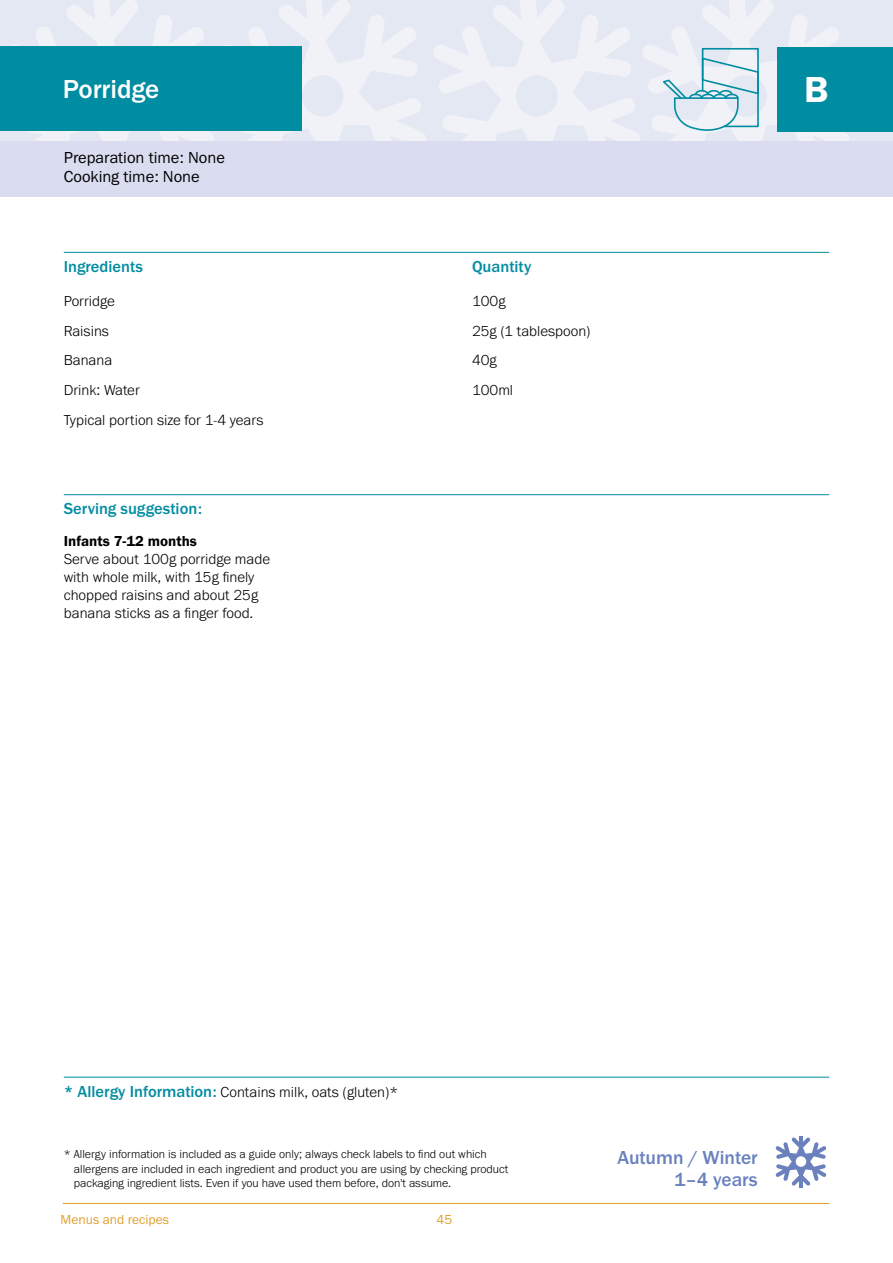
<style>
.page{position:relative;width:893px;height:1263px;background:#fff}
.page>*{position:absolute;margin:0;border:0;box-sizing:border-box;transform-origin:0 0}
.Tabs_text{font:37.5px "Franklin Gothic URW Dem";color:#fff}
.t1{font:500 27px "Franklin Gothic URW";letter-spacing:-.005em;color:#fff}
.Autumn_Winter_text_a{font:500 19.5px "Franklin Gothic URW";color:#6a81be}
.H5___Ingredients___M{font:500 16.5px "Franklin Gothic URW";color:#008ca1}
.Prep_time___cook_tim{font:16.5px/19.8px "Franklin Gothic URW Boo";color:#000}
.Serving_suggetsions{font:300 15px/18px "Franklin Gothic URW";color:#000}
.recipe_list{font:300 15px "Franklin Gothic URW";color:#000}
.t2{font:13.5px "Franklin Gothic URW Boo";color:#e19f2c}
.Footnote{font:300 12px/14.4px "Franklin Gothic URW";color:#000}
.s1{font-family:"Franklin Gothic URW Dem";font-weight:400}
.s2{font-weight:500;font-size:16.5px;color:#008ca1}
</style>
<div class="page">
<hr style="left:63px;top:1203px;width:766px;height:1px;background:#e19f2c">
<hr style="left:64px;top:252px;width:408px;height:1px;background:#008ca1">
<hr style="left:472px;top:252px;width:357px;height:1px;background:#008ca1">
<div style="left:0;top:0;width:893px;height:196px;background:#e4e8f3"></div>
<svg style="left:7px;top:0;width:419px;height:141px"></svg>
<div style="left:0;top:47px;width:302px;height:84px;background:#008ca1"></div>
<div style="left:0;top:141px;width:893px;height:56px;background:#daddf0"></div>
<div style="left:777px;top:47px;width:116px;height:84px;background:#008ca1"></div>
<svg style="left:434px;top:0;width:415px;height:141px"></svg>
<hr style="left:64px;top:494px;width:255px;height:1px;background:#008ca1">
<hr style="left:319px;top:494px;width:255px;height:1px;background:#008ca1">
<hr style="left:574px;top:494px;width:255px;height:1px;background:#008ca1">
<hr style="left:64px;top:1077px;width:765px;height:1px;background:#008ca1">
<svg style="left:775px;top:1136px;width:51px;height:51px"></svg>
<h2 class="t1" style="left:63px;top:72px;width:98px">Porridge</h2>
<p class="Tabs_text" style="left:804px;top:66px;width:26px">B</p>
<p class="Prep_time___cook_tim" style="left:64px;top:147px;width:163px">Preparation time: None<br>Cooking time: None</p>
<h5 class="H5___Ingredients___M" style="left:64px;top:256px;width:81px">Ingredients</h5>
<h5 class="H5___Ingredients___M" style="left:472px;top:256px;width:61px">Quantity</h5>
<p class="recipe_list" style="left:64px;top:291px;width:53px">Porridge</p>
<p class="recipe_list" style="left:472px;top:291px;width:35px">100g</p>
<p class="recipe_list" style="left:64px;top:321px;width:47px">Raisins</p>
<p class="recipe_list" style="left:472px;top:321px;width:120px">25g (1 tablespoon)</p>
<p class="recipe_list" style="left:64px;top:351px;width:50px">Banana</p>
<p class="recipe_list" style="left:472px;top:351px;width:26px">40g</p>
<p class="recipe_list" style="left:64px;top:381px;width:78px">Drink: Water</p>
<p class="recipe_list" style="left:472px;top:381px;width:43px">100ml</p>
<p class="recipe_list" style="left:64px;top:411px;width:201px">Typical portion size for 1-4 years</p>
<h5 class="H5___Ingredients___M" style="left:64px;top:498px;width:140px">Serving suggestion:</h5>
<p class="Serving_suggetsions" style="left:64px;top:531px;width:208px"><span class="s1">Infants 7-12 months<br></span>Serve about 100g porridge made with whole milk, with 15g finely chopped raisins and about 25g banana sticks as a finger food.</p>
<p class="Serving_suggetsions" style="left:64px;top:1082px;width:336px"><span class="s2">* Allergy Information:</span> Contains milk, oats (gluten)*</p>
<p class="Footnote" style="left:74px;top:1147px;width:436px;text-indent:-10px">* Allergy information is included as a guide only; always check labels to find out which allergens are included in each ingredient and product you are using by checking product packaging ingredient lists. Even if you have used them before, don't assume.</p>
<p class="t2" style="left:61px;top:1211px;width:110px">Menus and recipes</p>
<p class="t2" style="left:436px;top:1211px;width:17px">45</p>
<p class="Autumn_Winter_text_a" style="left:617px;top:1145px;width:142px">Autumn / Winter</p>
<p class="Autumn_Winter_text_a" style="left:674px;top:1168px;width:85px">1–4 years</p>
</div>
